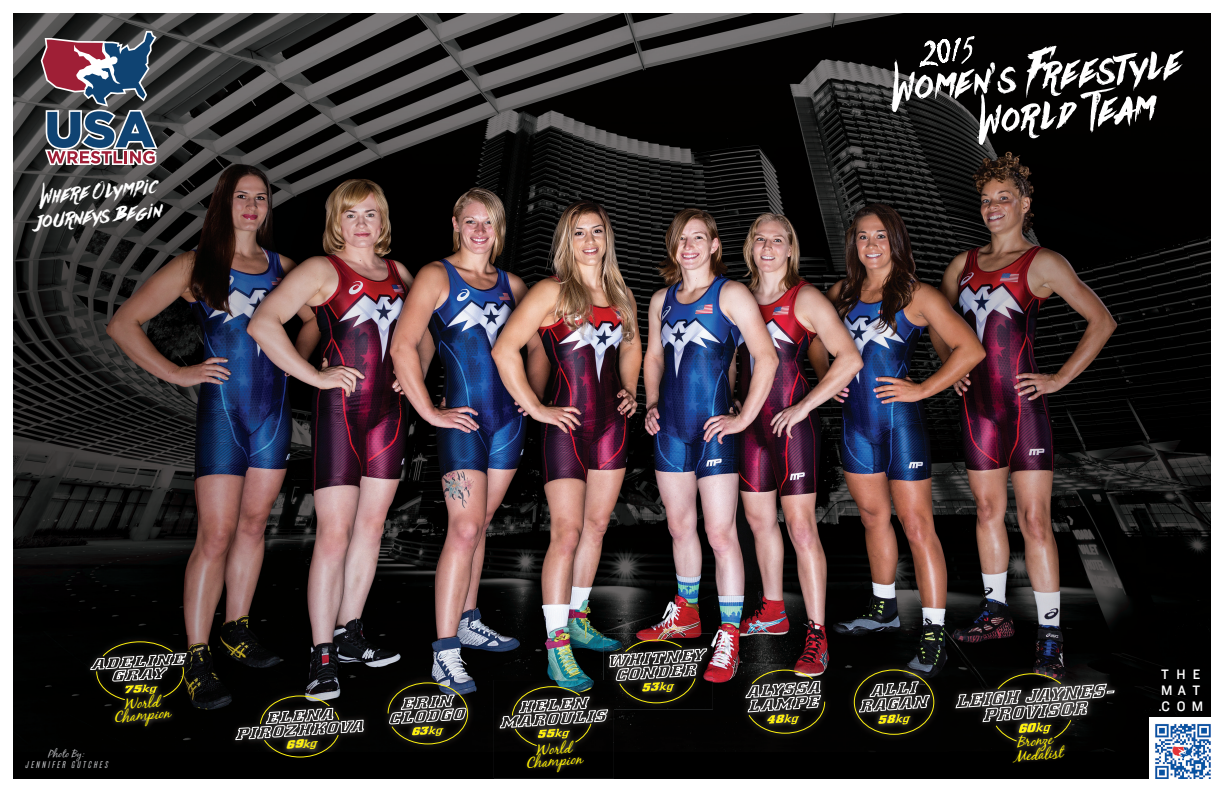
<style>
.page{position:relative;width:1224px;height:792px;background:#fff}
.page>*{position:absolute;margin:0;border:0;box-sizing:border-box;transform-origin:0 0}
.t1{font:47.9px/40.3px "Againts";color:#fff}
.t2{font:24.8px/24.3px "Againts";color:#fff}
.t3{font:italic 14.6px/12.1px "Black Jack";color:#fff101;text-align:center}
.t4{font:14.2px/15.9px "Knockout HTF31 Junior Middlewt";letter-spacing:.49em;color:#fff}
.t5{font:italic 700 11.5px "City";color:#fff10e;scale:1.27 1}
.t6{font:italic 10.2px "Knockout HTF27 Junior Bantamwt";color:#bcbdc0}
.t7{font:italic 10.2px "Black Jack";color:#bcbdc0}
.s1{font-weight:500;font-size:11.4px}
</style>
<div class="page">
<img style="left:14px;top:14px;width:1196px;height:764px">
<img style="left:382px;top:676px;width:92px;height:75px">
<svg style="left:387px;top:682px;width:81px;height:63px"></svg>
<img style="left:230px;top:689px;width:139px;height:75px">
<svg style="left:235px;top:695px;width:130px;height:63px"></svg>
<img style="left:603px;top:633px;width:110px;height:76px">
<img style="left:740px;top:663px;width:91px;height:77px">
<svg style="left:745px;top:669px;width:81px;height:65px"></svg>
<img style="left:848px;top:663px;width:93px;height:78px">
<div style="left:854px;top:670px;width:80px;height:65px;border:1px solid #fff10e;border-radius:50%"></div>
<svg style="left:858px;top:681px;width:73px;height:43px"></svg>
<img style="left:494px;top:680px;width:120px;height:98px">
<img style="left:499px;top:639px;width:209px;height:108px">
<img style="left:950px;top:667px;width:170px;height:101px">
<svg style="left:955px;top:673px;width:160px;height:69px"></svg>
<img style="left:85px;top:635px;width:107px;height:97px">
<svg style="left:90px;top:641px;width:97px;height:60px"></svg>
<svg style="left:39px;top:14px;width:121px;height:156px"></svg>
<div style="left:1150px;top:717px;width:64px;height:64px;background:#fff"></div>
<img style="left:1155px;top:724px;width:55px;height:54px">
<svg style="left:917px;top:33px;width:58px;height:35px"></svg>
<h2 class="t2" style="left:33px;top:186px;width:127px;rotate:-5deg">Where Olympic journeys begin</h2>
<h1 class="t1" style="left:973px;top:63px;width:207px;text-indent:-83px;rotate:-5deg">Women’s Freestyle<br>World Team</h1>
<p class="t3" style="left:112px;top:699px;width:59px;rotate:-5deg">World<br>Champion</p>
<p class="t7" style="left:48px;top:747px;width:41px">PhotoBy:</p>
<p class="t6" style="left:25px;top:760px;width:86px">JENNIFER GUTCHES</p>
<p class="t5" style="left:285px;top:739px;width:26px;rotate:-5deg">69<span class="s1">kg</span></p>
<p class="t3" style="left:523px;top:745px;width:59px;rotate:-5deg">World<br>Champion</p>
<p class="t3" style="left:1012px;top:736px;width:50px;line-height:13.8px;text-align:left;rotate:-5deg">Bronze<br>Medalist</p>
<p class="t4" style="left:1159px;top:666px;width:46px">THE<br>MAT .COM</p>
</div>
